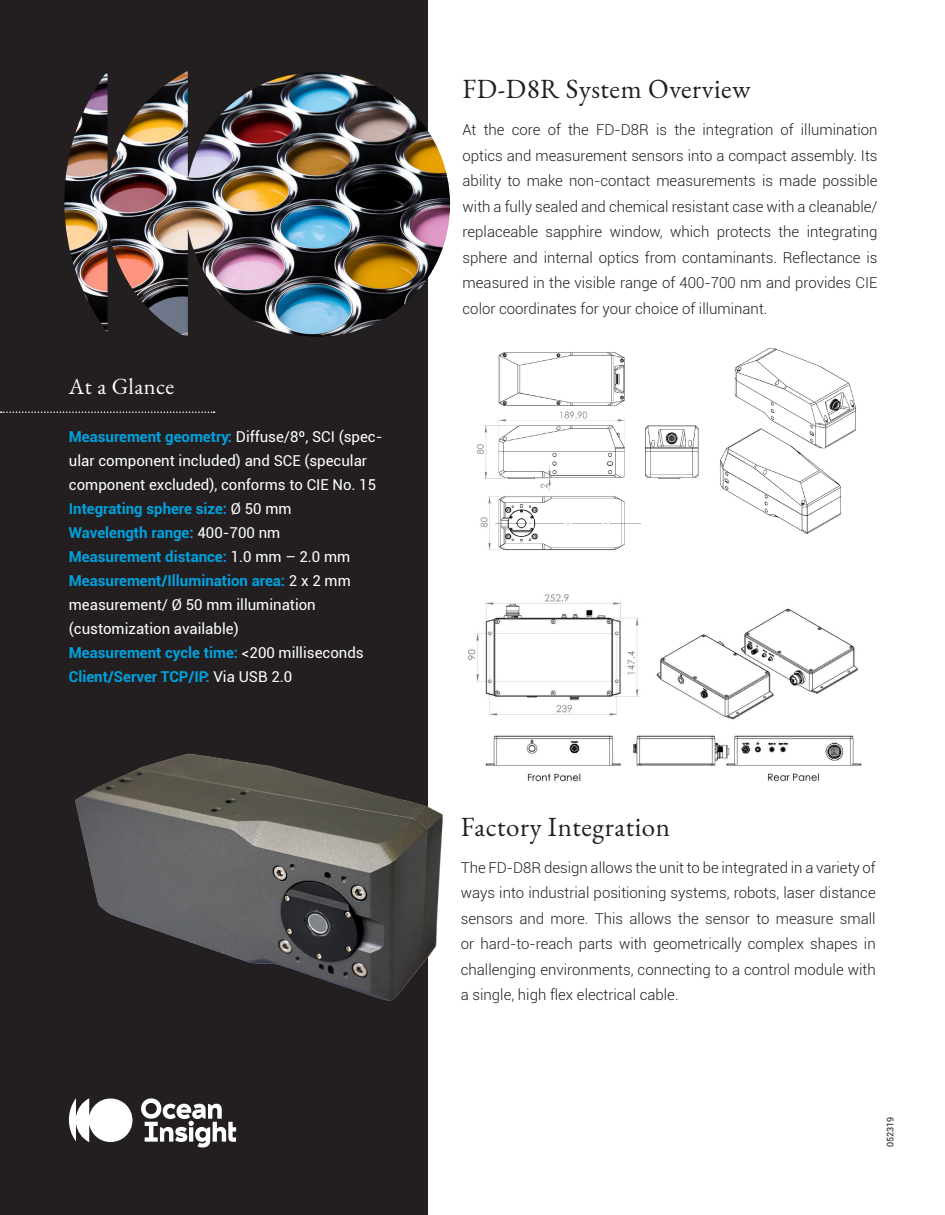
<style>
.page{position:relative;width:945px;height:1215px;background:#fff}
.page>*{position:absolute;margin:0;border:0;box-sizing:border-box;transform-origin:0 0}
.t1{font:27px "EB Garamond";letter-spacing:.02em;color:#231f20}
.t2{font:22.5px "EB Garamond";letter-spacing:.02em;color:#fff}
.t3{font:300 15px/25.5px "Roboto";color:#231f20;text-align:justify}
.t4{font:15px/24px "Roboto";color:#fff}
.t5{font:700 15px "Roboto";color:#00a2df}
.t6{font:9px "Roboto";color:#231f20}
.s1{font-weight:700;color:#00a2df}
.s2{font-weight:400;color:#fff}
</style>
<div class="page">
<div style="left:0;top:0;width:428px;height:1215px;background:#231f20"></div>
<svg style="left:1px;top:411px;width:214px;height:2px"></svg>
<img style="left:64px;top:71px;width:386px;height:267px">
<svg style="left:69px;top:1098px;width:63px;height:44px"></svg>
<svg style="left:141px;top:1098px;width:95px;height:49px"></svg>
<img style="left:468px;top:348px;width:394px;height:434px">
<img style="left:75px;top:746px;width:398px;height:255px">
<p class="t2" style="left:69px;top:372px;width:107px">At a Glance</p>
<p class="t4" style="left:69px;top:424px;width:315px"><span class="s1">Measurement geometry:</span> Diffuse/8º, SCI (spec&shy;ular component included) and SCE (specular component excluded), conforms to CIE No. 15</p>
<p class="t5" style="left:69px;top:498px;width:224px">Integrating sphere size: <span class="s2">Ø 50 mm</span></p>
<p class="t5" style="left:69px;top:522px;width:213px">Wavelength range: <span class="s2">400-700 nm</span></p>
<p class="t5" style="left:69px;top:546px;width:283px">Measurement distance: <span class="s2">1.0 mm – 2.0 mm</span></p>
<p class="t4" style="left:69px;top:568px;width:283px"><span class="s1">Measurement/Illumination area:</span> 2 x 2 mm measurement/ Ø 50 mm illumination</p>
<p class="t4" style="left:69px;top:616px;width:171px">(customization available)</p>
<p class="t5" style="left:69px;top:642px;width:296px">Measurement cycle time: <span class="s2">&lt;200 milliseconds</span></p>
<p class="t5" style="left:69px;top:666px;width:225px">Client/Server TCP/IP: <span class="s2">Via USB 2.0</span></p>
<p class="t1" style="left:463px;top:71px;width:290px">FD-D8R System Overview</p>
<p class="t3" style="left:463px;top:117px;width:416px">At the core of the FD-D8R is the integration of illumination optics and measurement sensors into a compact assembly. Its ability to make non-contact measurements is made possible with a fully sealed and chemical resistant case with a cleanable/ replaceable sapphire window, which protects the integrating sphere and internal optics from contaminants. Reflectance is measured in the visible range of 400-700 nm and provides CIE color coordinates for your choice of illuminant.</p>
<p class="t1" style="left:461px;top:809px;width:211px">Factory Integration</p>
<p class="t3" style="left:461px;top:854px;width:416px">The FD-D8R design allows the unit to be integrated in a variety of ways into industrial positioning systems, robots, laser distance sensors and more. This allows the sensor to measure small or hard-to-reach parts with geometrically complex shapes in challenging environments, connecting to a control module with a single, high flex electrical cable.</p>
<p class="t6" style="left:884px;top:1147px;width:32px;rotate:-90deg">052319</p>
</div>
